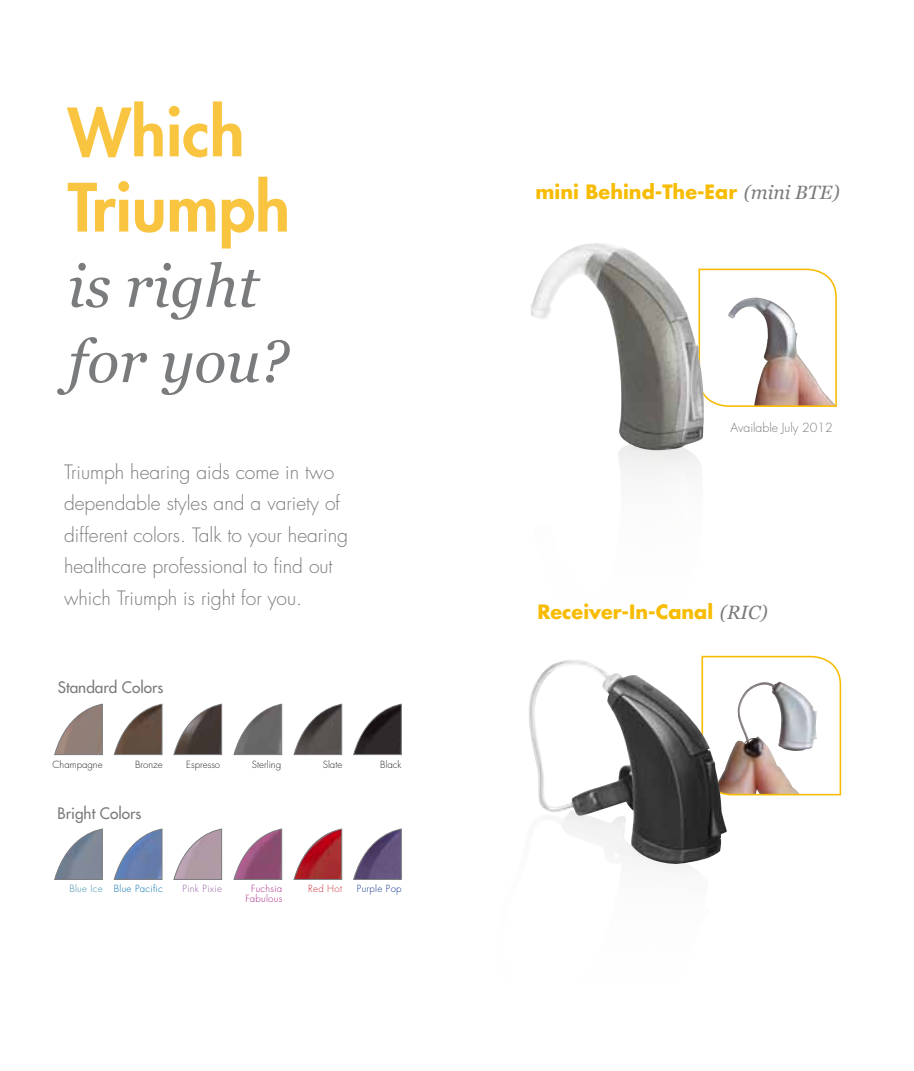
<style>
.page{position:relative;width:914px;height:1071px;background:#fff}
.page>*{position:absolute;margin:0;border:0;box-sizing:border-box;transform-origin:0 0}
.t1{font:800 64.75px/75.2px "Futura Std";color:#f9c540}
.t2{font:italic 59.5px/75.2px "Georgia";color:#797b7d}
.t3{font:300 19.25px/31.5px "Futura Std";color:#797b7d}
.t4{font:700 19.25px "Futura Std";color:#f7bb00}
.t5{font:500 15.4px "Futura Std";color:#797b7d}
.t6{font:300 12.25px "Futura Std";color:#797b7d}
.t7{font:300 9.62px "Futura Std";color:#272727}
.t8{font:300 9.62px "Futura Std";letter-spacing:.03em;color:#006fb3}
.t9{font:300 9.62px/10.2px "Futura Std";letter-spacing:.03em;color:#a92483;text-align:right}
.t10{font:300 9.62px "Futura Std";letter-spacing:.03em;color:#935d9e}
.t11{font:300 9.62px "Futura Std";letter-spacing:.03em;color:#138}
.t12{font:300 9.62px "Futura Std";letter-spacing:.03em;color:#c83239}
.s1{color:#388da6}
.s2{font-family:"Georgia";font-weight:400;font-style:italic;color:#797b7d}
</style>
<div class="page">
<svg style="left:233px;top:704px;width:49px;height:51px"></svg>
<svg style="left:293px;top:704px;width:49px;height:51px"></svg>
<svg style="left:353px;top:704px;width:49px;height:51px"></svg>
<svg style="left:113px;top:704px;width:50px;height:51px"></svg>
<svg style="left:173px;top:704px;width:49px;height:51px"></svg>
<svg style="left:54px;top:704px;width:49px;height:51px"></svg>
<svg style="left:233px;top:828px;width:49px;height:52px"></svg>
<svg style="left:293px;top:828px;width:49px;height:52px"></svg>
<svg style="left:353px;top:828px;width:49px;height:52px"></svg>
<svg style="left:113px;top:828px;width:50px;height:52px"></svg>
<svg style="left:173px;top:828px;width:49px;height:52px"></svg>
<svg style="left:54px;top:828px;width:49px;height:52px"></svg>
<svg style="left:705px;top:268px;width:132px;height:139px"></svg>
<img style="left:530px;top:243px;width:175px;height:201px">
<img style="left:618px;top:444px;width:84px;height:32px">
<svg style="left:701px;top:655px;width:141px;height:141px"></svg>
<img style="left:529px;top:659px;width:197px;height:205px">
<h1 class="t1" style="left:68px;top:95px;width:224px">Which<br>Triumph</h1>
<h2 class="t2" style="left:68px;top:249px;width:223px">is right for you?</h2>
<p class="t3" style="left:64px;top:456px;width:285px">Triumph hearing aids come in two dependable styles and a variety of different colors. Talk to your hearing healthcare professional to find out which Triumph is right for you.</p>
<p class="t5" style="left:58px;top:678px;width:107px">Standard Colors</p>
<p class="t7" style="left:52px;top:758px;width:52px">Champagne</p>
<p class="t7" style="left:135px;top:758px;width:29px">Bronze</p>
<p class="t7" style="left:186px;top:758px;width:35px">Espresso</p>
<p class="t7" style="left:252px;top:758px;width:31px">Sterling</p>
<p class="t7" style="left:323px;top:758px;width:21px">Slate</p>
<p class="t7" style="left:380px;top:758px;width:23px">Black</p>
<p class="t5" style="left:57px;top:804px;width:85px">Bright Colors</p>
<p class="t8" style="left:69px;top:883px;width:95px"><span class="s1">Blue Ice</span> Blue Pacific</p>
<p class="t10" style="left:182px;top:883px;width:41px">Pink Pixie</p>
<p class="t12" style="left:308px;top:883px;width:35px">Red Hot</p>
<p class="t11" style="left:357px;top:883px;width:46px">Purple Pop</p>
<p class="t9" style="left:245px;top:884px;width:38px">Fuchsia<br>Fabulous</p>
<p class="t4" style="left:535px;top:179px;width:305px">mini Behind-The-Ear <span class="s2">(mini BTE)</span></p>
<p class="t6" style="left:730px;top:421px;width:103px">Available July 2012</p>
<p class="t4" style="left:537px;top:599px;width:232px">Receiver-In-Canal <span class="s2">(RIC)</span></p>
</div>
